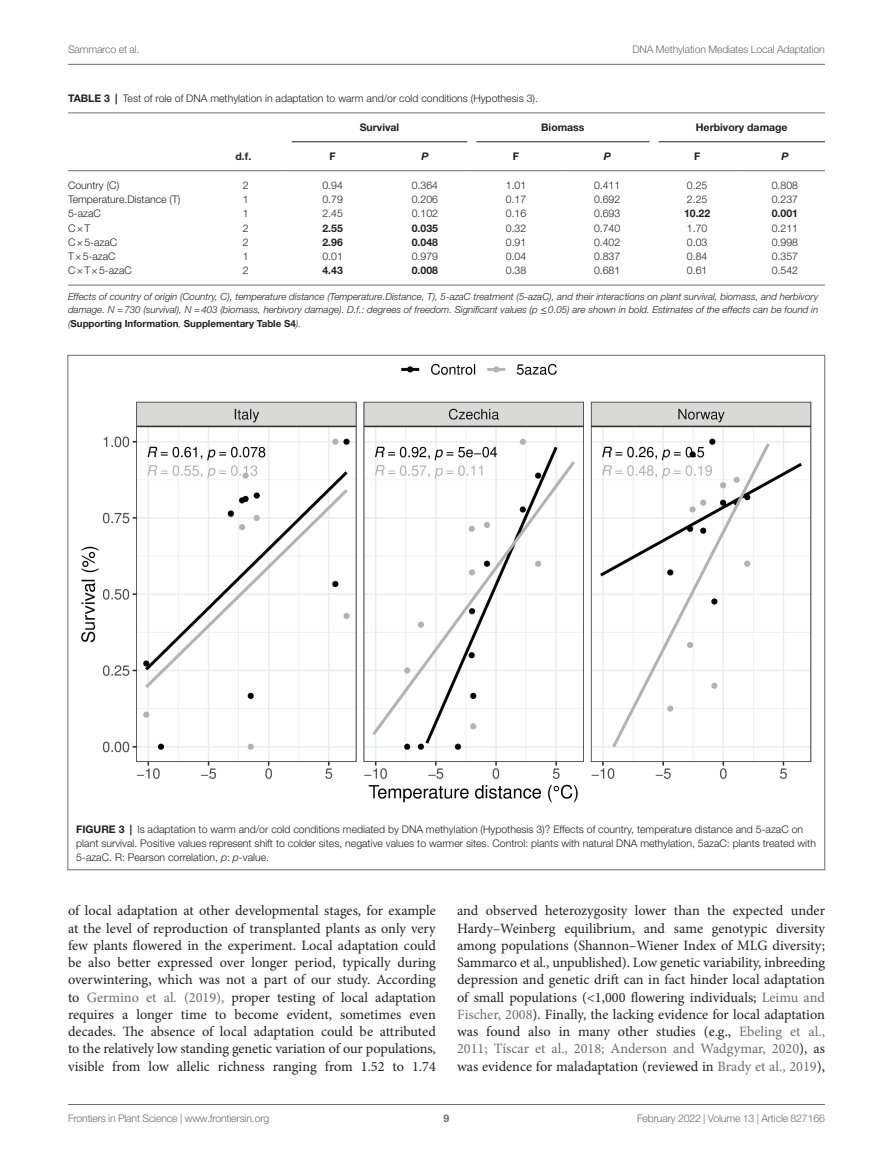
<style>
.page{position:relative;width:893px;height:1170px;background:#fff}
.page>*{position:absolute;margin:0;border:0;box-sizing:border-box;transform-origin:0 0}
.TEXT{font:14.25px/17.2px "Minion Pro";color:#231f20;text-align:justify}
.FIG_LEG{font:300 10.5px/14.2px "Helvetica Neue LT Std";color:#231f20}
.TB_TX{font:300 10.5px "Helvetica Neue LT Std";color:#231f20}
.t1{font:300 10.5px "Helvetica Neue LT Std";letter-spacing:-.015em;color:#6c6d70}
.TT_NO_RULE{font:300 10.5px "Helvetica Neue LT Std";color:#231f20}
.TB_TX-2{font:700 10.5px "Helvetica Neue LT Std";color:#231f20}
.TB_STH{font:700 10.5px "Helvetica Neue LT Std";color:#231f20}
.TB_CH{font:700 10.5px "Helvetica Neue LT Std";color:#231f20}
.TB_CH-2{font:italic 700 10.5px "Helvetica Neue LT Std";color:#231f20}
.t2{font:700 10.5px "Helvetica Neue LT Std";color:#6c6d70}
.TFN{font:italic 300 9.75px/13.5px "Helvetica Neue LT Std";color:#231f20;text-align:justify}
.s1{font-weight:700}
.s2{font-family:"STIX General";font-weight:400;font-style:normal}
.s3{font-weight:700;font-style:normal}
.s4{font-style:italic}
.s5{color:#6c6d70}
</style>
<div class="page">
<hr style="left:68px;top:64px;width:757px;height:1px;background:#6c6d70">
<hr style="left:68px;top:1104px;width:757px;height:1px;background:#6c6d70">
<hr style="left:68px;top:285px;width:757px;height:1px;background:#6c6d70">
<hr style="left:204px;top:113px;width:83px;height:1px;background:#6c6d70">
<hr style="left:287px;top:113px;width:91px;height:1px;background:#6c6d70">
<hr style="left:378px;top:113px;width:94px;height:1px;background:#6c6d70">
<hr style="left:472px;top:113px;width:88px;height:1px;background:#6c6d70">
<hr style="left:560px;top:113px;width:94px;height:1px;background:#6c6d70">
<hr style="left:654px;top:113px;width:86px;height:1px;background:#6c6d70">
<hr style="left:740px;top:113px;width:85px;height:1px;background:#6c6d70">
<hr style="left:68px;top:113px;width:136px;height:1px;background:#6c6d70">
<hr style="left:68px;top:170px;width:136px;height:1px;background:#6c6d70">
<hr style="left:287px;top:170px;width:91px;height:1px;background:#6c6d70">
<hr style="left:378px;top:170px;width:94px;height:1px;background:#6c6d70">
<hr style="left:472px;top:170px;width:88px;height:1px;background:#6c6d70">
<hr style="left:560px;top:170px;width:94px;height:1px;background:#6c6d70">
<hr style="left:654px;top:170px;width:86px;height:1px;background:#6c6d70">
<hr style="left:740px;top:170px;width:85px;height:1px;background:#6c6d70">
<hr style="left:204px;top:170px;width:83px;height:1px;background:#6c6d70">
<hr style="left:292px;top:141px;width:175px;height:1px;background:#231f20">
<hr style="left:476px;top:141px;width:174px;height:1px;background:#231f20">
<hr style="left:658px;top:141px;width:167px;height:1px;background:#231f20">
<img style="left:81px;top:364px;width:731px;height:439px">
<p class="t1" style="left:68px;top:42px;width:73px">Sammarco et al.</p>
<p class="t1" style="left:633px;top:42px;width:194px">DNA Methylation Mediates Local Adaptation</p>
<p class="TT_NO_RULE" style="left:68px;top:92px;width:471px"><span class="s1">TABLE 3 |</span> Test of role of DNA methylation in adaptation to warm and/or cold conditions (Hypothesis 3).</p>
<p class="TB_STH" style="left:360px;top:121px;width:41px">Survival</p>
<p class="TB_STH" style="left:541px;top:121px;width:45px">Biomass</p>
<p class="TB_STH" style="left:696px;top:121px;width:93px">Herbivory damage</p>
<p class="TB_CH" style="left:236px;top:150px;width:17px">d.f.</p>
<p class="TB_CH" style="left:330px;top:150px;width:8px">F</p>
<p class="TB_CH-2" style="left:421px;top:150px;width:9px">P</p>
<p class="TB_CH" style="left:513px;top:150px;width:8px">F</p>
<p class="TB_CH-2" style="left:604px;top:150px;width:9px">P</p>
<p class="TB_CH" style="left:694px;top:150px;width:8px">F</p>
<p class="TB_CH-2" style="left:781px;top:150px;width:9px">P</p>
<p class="TB_TX" style="left:68px;top:179px;width:53px">Country (C)</p>
<p class="TB_TX" style="left:243px;top:179px;width:7px">2</p>
<p class="TB_TX" style="left:322px;top:179px;width:22px">0.94</p>
<p class="TB_TX" style="left:412px;top:179px;width:28px">0.364</p>
<p class="TB_TX" style="left:506px;top:179px;width:22px">1.01</p>
<p class="TB_TX" style="left:594px;top:179px;width:28px">0.411</p>
<p class="TB_TX" style="left:687px;top:179px;width:22px">0.25</p>
<p class="TB_TX" style="left:772px;top:179px;width:28px">0.808</p>
<p class="TB_TX" style="left:68px;top:193px;width:114px">Temperature.Distance (T)</p>
<p class="TB_TX" style="left:243px;top:193px;width:7px">1</p>
<p class="TB_TX" style="left:322px;top:193px;width:22px">0.79</p>
<p class="TB_TX" style="left:412px;top:193px;width:28px">0.206</p>
<p class="TB_TX" style="left:506px;top:193px;width:22px">0.17</p>
<p class="TB_TX" style="left:594px;top:193px;width:28px">0.692</p>
<p class="TB_TX" style="left:687px;top:193px;width:22px">2.25</p>
<p class="TB_TX" style="left:772px;top:193px;width:28px">0.237</p>
<p class="TB_TX" style="left:68px;top:207px;width:34px">5-azaC</p>
<p class="TB_TX" style="left:243px;top:207px;width:7px">1</p>
<p class="TB_TX" style="left:322px;top:207px;width:22px">2.45</p>
<p class="TB_TX" style="left:412px;top:207px;width:28px">0.102</p>
<p class="TB_TX" style="left:506px;top:207px;width:22px">0.16</p>
<p class="TB_TX" style="left:594px;top:207px;width:28px">0.693</p>
<p class="TB_TX-2" style="left:684px;top:207px;width:28px">10.22</p>
<p class="TB_TX-2" style="left:772px;top:207px;width:28px">0.001</p>
<p class="TB_TX" style="left:68px;top:221px;width:24px">C×T</p>
<p class="TB_TX" style="left:243px;top:221px;width:7px">2</p>
<p class="TB_TX-2" style="left:322px;top:221px;width:22px">2.55</p>
<p class="TB_TX-2" style="left:412px;top:221px;width:28px">0.035</p>
<p class="TB_TX" style="left:506px;top:221px;width:22px">0.32</p>
<p class="TB_TX" style="left:594px;top:221px;width:28px">0.740</p>
<p class="TB_TX" style="left:687px;top:221px;width:22px">1.70</p>
<p class="TB_TX" style="left:772px;top:221px;width:28px">0.211</p>
<p class="TB_TX" style="left:68px;top:236px;width:51px">C×5-azaC</p>
<p class="TB_TX" style="left:243px;top:236px;width:7px">2</p>
<p class="TB_TX-2" style="left:322px;top:236px;width:22px">2.96</p>
<p class="TB_TX-2" style="left:412px;top:236px;width:28px">0.048</p>
<p class="TB_TX" style="left:506px;top:236px;width:22px">0.91</p>
<p class="TB_TX" style="left:594px;top:236px;width:28px">0.402</p>
<p class="TB_TX" style="left:687px;top:236px;width:22px">0.03</p>
<p class="TB_TX" style="left:772px;top:236px;width:28px">0.998</p>
<p class="TB_TX" style="left:68px;top:250px;width:49px">T×5-azaC</p>
<p class="TB_TX" style="left:243px;top:250px;width:7px">1</p>
<p class="TB_TX" style="left:322px;top:250px;width:22px">0.01</p>
<p class="TB_TX" style="left:412px;top:250px;width:28px">0.979</p>
<p class="TB_TX" style="left:506px;top:250px;width:22px">0.04</p>
<p class="TB_TX" style="left:594px;top:250px;width:28px">0.837</p>
<p class="TB_TX" style="left:687px;top:250px;width:22px">0.84</p>
<p class="TB_TX" style="left:772px;top:250px;width:28px">0.357</p>
<p class="TB_TX" style="left:68px;top:264px;width:65px">C×T×5-azaC</p>
<p class="TB_TX" style="left:243px;top:264px;width:7px">2</p>
<p class="TB_TX-2" style="left:322px;top:264px;width:22px">4.43</p>
<p class="TB_TX-2" style="left:412px;top:264px;width:28px">0.008</p>
<p class="TB_TX" style="left:506px;top:264px;width:22px">0.38</p>
<p class="TB_TX" style="left:594px;top:264px;width:28px">0.681</p>
<p class="TB_TX" style="left:687px;top:264px;width:22px">0.61</p>
<p class="TB_TX" style="left:772px;top:264px;width:28px">0.542</p>
<p class="TFN" style="left:68px;top:289px;width:752px">Effects of country of origin (Country, C), temperature distance (Temperature.Distance, T), 5-azaC treatment (5-azaC), and their interactions on plant survival, biomass, and herbivory damage. N =730 (survival), N =403 (biomass, herbivory damage). D.f.: degrees of freedom. Significant values (p <span class="s2">≤</span>0.05) are shown in bold. Estimates of the effects can be found in (<span class="s3">Supporting Information</span>, <span class="s3">Supplementary Table S4</span>).</p>
<p class="FIG_LEG" style="left:76px;top:821px;width:741px"><span class="s1">FIGURE 3 |</span> Is adaptation to warm and/or cold conditions mediated by DNA methylation (Hypothesis 3)? Effects of country, temperature distance and 5-azaC on plant survival. Positive values represent shift to colder sites, negative values to warmer sites. Control: plants with natural DNA methylation, 5azaC: plants treated with<br>5-azaC. R: Pearson correlation, <span class="s4">p</span>: <span class="s4">p</span>-value.</p>
<p class="TEXT" style="left:68px;top:902px;width:369px">of local adaptation at other developmental stages, for example at the level of reproduction of transplanted plants as only very few plants flowered in the experiment. Local adaptation could be also better expressed over longer period, typically during overwintering, which was not a part of our study. According to <span class="s5">Germino et al. (2019),</span> proper testing of local adaptation requires a longer time to become evident, sometimes even decades. The absence of local adaptation could be attributed to the relatively low standing genetic variation of our populations, visible from low allelic richness ranging from 1.52 to 1.74</p>
<p class="TEXT" style="left:457px;top:902px;width:369px">and observed heterozygosity lower than the expected under Hardy–Weinberg equilibrium, and same genotypic diversity among populations (Shannon–Wiener Index of MLG diversity; Sammarco et al., unpublished). Low genetic variability, inbreeding depression and genetic drift can in fact hinder local adaptation of small populations (&lt;1,000 flowering individuals; <span class="s5">Leimu and Fischer, 2008</span>). Finally, the lacking evidence for local adaptation was found also in many other studies (e.g., <span class="s5">Ebeling et al., 2011; Tíscar et al., 2018; Anderson and Wadgymar, 2020</span>), as was evidence for maladaptation (reviewed in <span class="s5">Brady et al., 2019</span>),</p>
<p class="t1" style="left:68px;top:1111px;width:203px">Frontiers in Plant Science | www.frontiersin.org</p>
<p class="t2" style="left:444px;top:1111px;width:7px">9</p>
<p class="t1" style="left:637px;top:1111px;width:189px">February 2022 | Volume 13 | Article 827166</p>
</div>
